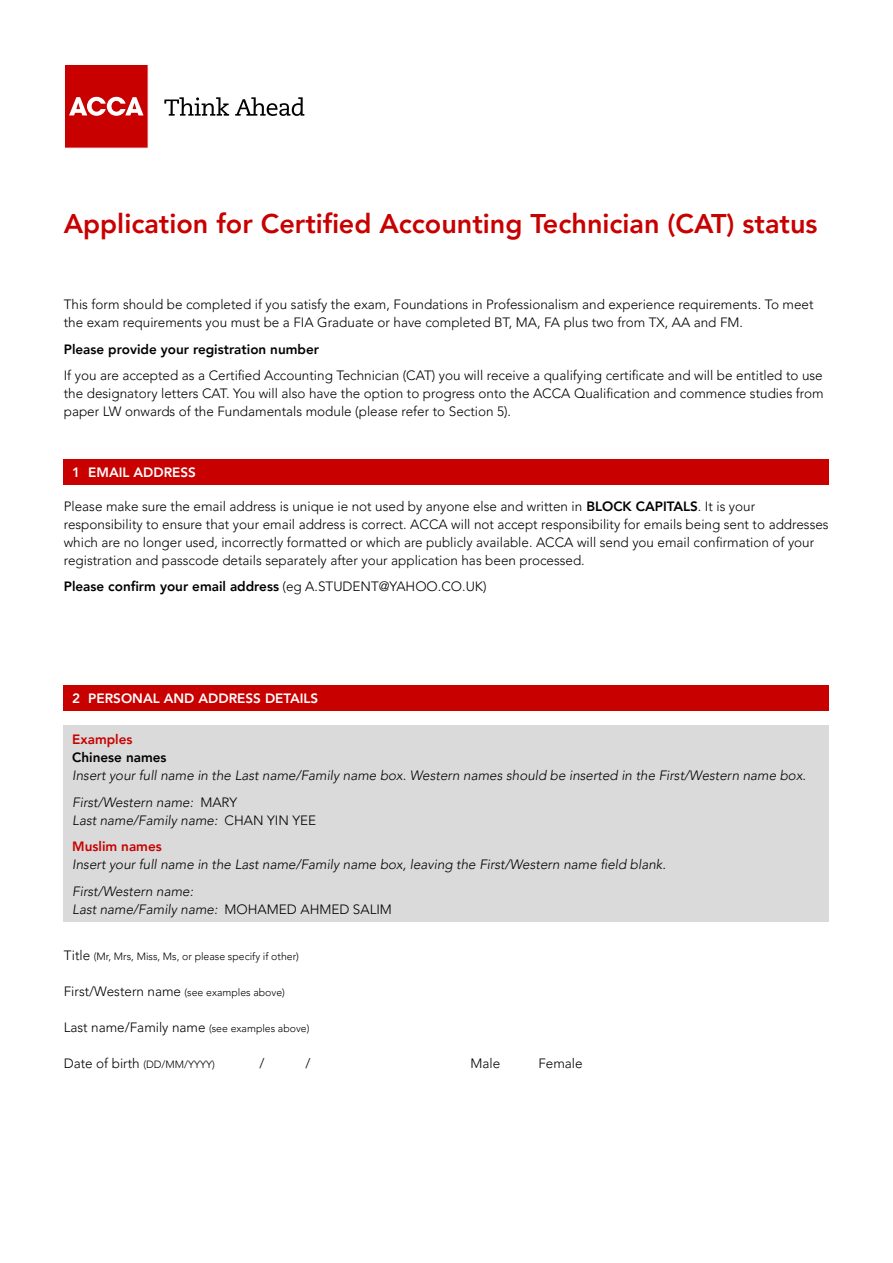
<style>
.page{position:relative;width:893px;height:1263px;background:#fff}
.page>*{position:absolute;margin:0;border:0;box-sizing:border-box;transform-origin:0 0}
.t1{font:800 27px "Avenir LT Pro";color:#c80000}
.t2{font:300 13.5px/18px "Avenir LT Pro";color:#000}
.t3{font:italic 300 13.5px/26.5px "Avenir LT Pro";color:#000}
.t4{font:800 13.5px "Avenir LT Pro";color:#000}
.t5{font:800 13.5px "Avenir LT Pro";color:#fff}
.t6{font:800 13.5px "Avenir LT Pro";color:#c80000}
.t7{font:300 10.5px "Avenir LT Pro";color:#000}
.s1{font-weight:800}
.s2{font-weight:300}
.s3{font-style:normal}
.s4{font-weight:800;font-style:normal;color:#c80000}
.s5{font-size:13.5px}
.s6{font-size:10.5px}
</style>
<div class="page">
<svg style="left:65px;top:65px;width:84px;height:84px;background:#cf2020"></svg>
<svg style="left:164px;top:97px;width:65px;height:19px"></svg>
<svg style="left:235px;top:97px;width:69px;height:19px"></svg>
<div style="left:64px;top:459px;width:765px;height:25px;background:#c80000"></div>
<div style="left:64px;top:685px;width:765px;height:25px;background:#c80000"></div>
<div style="left:64px;top:725px;width:765px;height:197px;background:#dadada"></div>
<h1 class="t1" style="left:64px;top:208px;width:755px">Application for Certified Accounting Technician (CAT) status</h1>
<p class="t2" style="left:64px;top:296px;width:751px">This form should be completed if you satisfy the exam, Foundations in Professionalism and experience requirements. To meet the exam requirements you must be a FIA Graduate or have completed BT, MA, FA plus two from TX, AA and FM.</p>
<p class="t4" style="left:64px;top:341px;width:257px">Please provide your registration number</p>
<p class="t2" style="left:64px;top:367px;width:761px;text-align:justify">If you are accepted as a Certified Accounting Technician (CAT) you will receive a qualifying certificate and will be entitled to use the designatory letters CAT. You will also have the option to progress onto the ACCA Qualification and commence studies from paper LW onwards of the Fundamentals module (please refer to Section 5).</p>
<p class="t5" style="left:72px;top:464px;width:125px">1 EMAIL ADDRESS</p>
<p class="t2" style="left:64px;top:497px;width:766px">Please make sure the email address is unique ie not used by anyone else and written in <span class="s1">BLOCK CAPITALS</span>. It is your responsibility to ensure that your email address is correct. ACCA will not accept responsibility for emails being sent to addresses which are no longer used, incorrectly formatted or which are publicly available. ACCA will send you email confirmation of your registration and passcode details separately after your application has been processed.</p>
<p class="t4" style="left:64px;top:579px;width:424px">Please confirm your email address <span class="s2">(eg A.STUDENT@YAHOO.CO.UK)</span></p>
<p class="t5" style="left:72px;top:690px;width:247px">2 PERSONAL AND ADDRESS DETAILS</p>
<p class="t6" style="left:72px;top:731px;width:62px">Examples</p>
<p class="t4" style="left:72px;top:749px;width:96px">Chinese names</p>
<p class="t3" style="left:72px;top:762px;width:735px">Insert your full name in the Last name/Family name box. Western names should be inserted in the First/Western name box.<br>First/Western name: <span class="s3">MARY</span></p>
<p class="t3" style="left:72px;top:807px;width:245px">Last name/Family name: <span class="s3">CHAN YIN YEE<br></span><span class="s4">Muslim names</span></p>
<p class="t3" style="left:72px;top:851px;width:595px">Insert your full name in the Last name/Family name box, leaving the First/Western name field blank.<br>First/Western name:</p>
<p class="t3" style="left:72px;top:896px;width:321px">Last name/Family name: <span class="s3">MOHAMED AHMED SALIM</span></p>
<p class="t7" style="left:64px;top:950px;width:237px"><span class="s5">Title</span> (Mr, Mrs, Miss, Ms, or please specify if other)</p>
<p class="t7" style="left:64px;top:986px;width:223px"><span class="s5">First/Western name</span> (see examples above)</p>
<p class="t2" style="left:64px;top:1018px;width:247px">Last name/Family name <span class="s6">(see examples above)</span></p>
<p class="t7" style="left:64px;top:1058px;width:153px"><span class="s5">Date of birth</span> (DD/MM/YYYY)</p>
<p class="t2" style="left:259px;top:1054px;width:6px">/</p>
<p class="t2" style="left:305px;top:1054px;width:6px">/</p>
<p class="t2" style="left:470px;top:1054px;width:31px">Male</p>
<p class="t2" style="left:538px;top:1054px;width:46px">Female</p>
</div>
